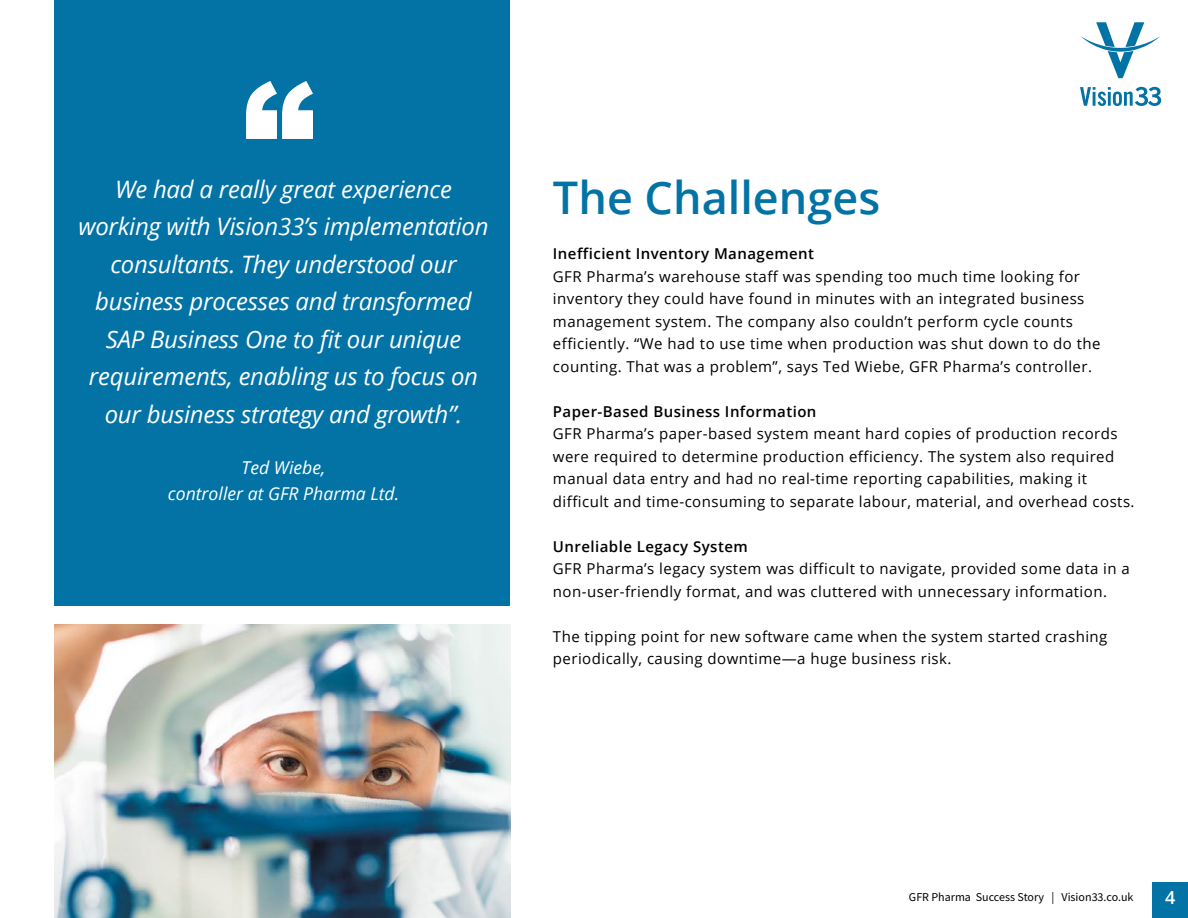
<style>
.page{position:relative;width:1188px;height:918px;background:#fff}
.page>*{position:absolute;margin:0;border:0;box-sizing:border-box;transform-origin:0 0}
.t1{font:900 145.5px "Arial";color:#fff}
.t2{font:600 45px "Open Sans";color:#0373a6}
.t3{font:italic 24px/37.5px "Open Sans";letter-spacing:-.01em;color:#fff;text-align:center}
.t4{font:600 18px "Open Sans";color:#fff}
.t5{font:italic 17.7px/25.8px "Open Sans";color:#fff;text-align:center}
.t6{font:15px/22.5px "Open Sans";letter-spacing:.03em;color:#000}
.t7{font:600 15px "Open Sans";letter-spacing:.03em;color:#000}
.t8{font:12px "Source Sans Pro";color:#000}
</style>
<div class="page">
<div style="left:1152px;top:882px;width:36px;height:36px;background:#0373a6"></div>
<svg style="left:1081px;top:22px;width:79px;height:56px"></svg>
<svg style="left:1080px;top:87px;width:81px;height:19px"></svg>
<div style="left:54px;top:0;width:456px;height:606px;background:#0373a6"></div>
<img style="left:54px;top:624px;width:456px;height:294px">
<h1 class="t1" style="left:242px;top:29px;width:74px">“</h1>
<p class="t3" style="left:78px;top:170px;width:412px">We had a really great experience working with Vision33’s implementation consultants. They understood our business processes and transformed SAP Business One to fit our unique requirements, enabling us to focus on our business strategy and growth”.</p>
<p class="t5" style="left:168px;top:454px;width:233px">Ted Wiebe,<br>controller at GFR Pharma Ltd.</p>
<h2 class="t2" style="left:553px;top:167px;width:329px">The Challenges</h2>
<p class="t7" style="left:553px;top:244px;width:263px">Inefficient Inventory Management</p>
<p class="t6" style="left:553px;top:265px;width:549px">GFR Pharma’s warehouse staff was spending too much time looking for inventory they could have found in minutes with an integrated business management system. The company also couldn’t perform cycle counts efficiently. “We had to use time when production was shut down to do the counting. That was a problem”, says Ted Wiebe, GFR Pharma’s controller.</p>
<p class="t7" style="left:553px;top:401px;width:265px">Paper-Based Business Information</p>
<p class="t6" style="left:553px;top:422px;width:583px">GFR Pharma’s paper-based system meant hard copies of production records were required to determine production efficiency. The system also required manual data entry and had no real-time reporting capabilities, making it difficult and time-consuming to separate labour, material, and overhead costs.</p>
<p class="t7" style="left:553px;top:536px;width:196px">Unreliable Legacy System</p>
<p class="t6" style="left:553px;top:557px;width:578px">GFR Pharma’s legacy system was difficult to navigate, provided some data in a non-user-friendly format, and was cluttered with unnecessary information.</p>
<p class="t6" style="left:553px;top:625px;width:556px">The tipping point for new software came when the system started crashing periodically, causing downtime—a huge business risk.</p>
<p class="t8" style="left:909px;top:889px;width:226px">GFR Pharma Success Story | Vision33.co.uk</p>
<p class="t4" style="left:1165px;top:885px;width:12px">4</p>
</div>
